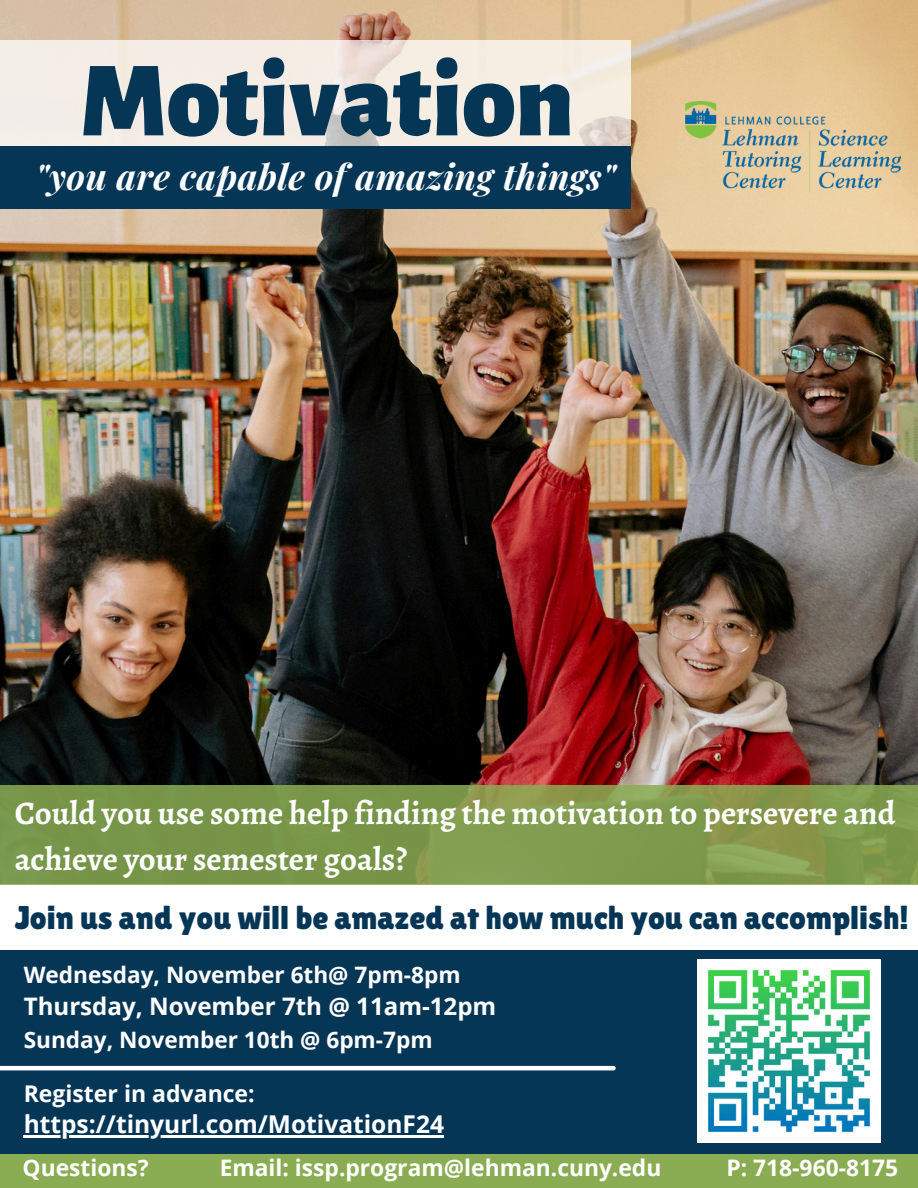
<style>
.page{position:relative;width:918px;height:1188px;background:#fff}
.page>*{position:absolute;margin:0;border:0;box-sizing:border-box;transform-origin:0 0}
.t1{font:900 107.1px "Alegreya Sans";color:#063656}
.t2{font:italic 700 35.4px "Playfair Display";letter-spacing:.01em;color:#fff}
.t3{font:700 32.85px/45.9px "Alegreya";color:#fff}
.t4{font:32.85px "Lilita One";color:#063656}
.t5{font:700 24.6px "Open Sans";color:#fff}
.t6{font:700 24.15px "Open Sans";color:#fff}
.t7{font:700 23.1px "Open Sans";color:#fff}
.t8{font:700 22.8px "Open Sans";color:#fff}
.t9{font:700 22.65px "Open Sans";color:#fff}
</style>
<div class="page">
<img style="left:0;top:0;width:918px;height:785px">
<svg style="left:0;top:41px;width:630px;height:105px;background:#f2ebe2"></svg>
<div style="left:0;top:947px;width:918px;height:207px;background:#063656"></div>
<div style="left:0;top:884px;width:918px;height:65px;background:#fff"></div>
<hr style="left:0;top:1066px;width:614px;height:4px;background:#fff">
<div style="left:0;top:146px;width:630px;height:62px;background:#063656"></div>
<div style="left:0;top:1154px;width:918px;height:34px;background:#8aac53"></div>
<img style="left:698px;top:959px;width:183px;height:184px">
<img style="left:685px;top:101px;width:215px;height:90px">
<svg style="left:0;top:785px;width:918px;height:99px;background:#7d984b"></svg>
<hr style="left:24px;top:1135px;width:420px;height:3px;background:#fff">
<p class="t1" style="left:81px;top:50px;width:495px">Motivation</p>
<p class="t2" style="left:35px;top:152px;width:582px">"you are capable of amazing things"</p>
<p class="t3" style="left:15px;top:790px;width:882px">Could you use some help finding the motivation to persevere and achieve your semester goals?</p>
<p class="t4" style="left:15px;top:899px;width:896px">Join us and you will be amazed at how much you can accomplish!</p>
<h1 class="t9" style="left:24px;top:959px;width:438px">Wednesday, November 6th@ 7pm-8pm</h1>
<h2 class="t6" style="left:24px;top:989px;width:474px">Thursday, November 7th @ 11am-12pm</h2>
<p class="t9" style="left:24px;top:1024px;width:410px">Sunday, November 10th @ 6pm-7pm</p>
<p class="t7" style="left:24px;top:1077px;width:233px">Register in advance:</p>
<p class="t5" style="left:24px;top:1107px;width:422px">https://tinyurl.com/MotivationF24</p>
<p class="t8" style="left:23px;top:1152px;width:128px">Questions?</p>
<p class="t8" style="left:220px;top:1152px;width:443px">Email: issp.program@lehman.cuny.edu</p>
<p class="t8" style="left:727px;top:1152px;width:173px">P: 718-960-8175</p>
</div>
